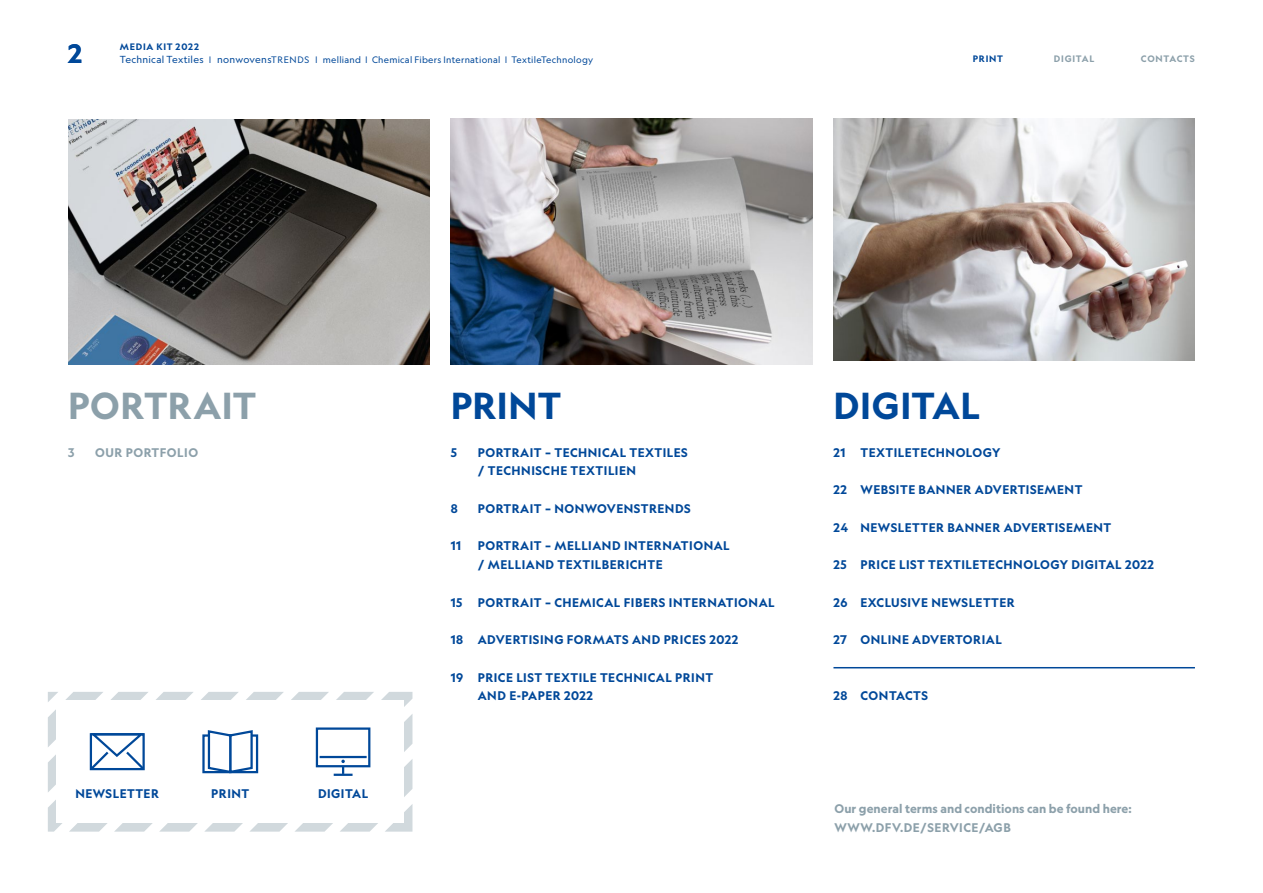
<style>
.page{position:relative;width:1263px;height:893px;background:#fff}
.page>*{position:absolute;margin:0;border:0;box-sizing:border-box;transform-origin:0 0}
.t1{font:700 36px "Geograph";letter-spacing:.015em;color:#004899}
.t2{font:700 36px "Geograph";letter-spacing:.015em;color:#8ca0aa}
.t3{font:700 25.5px "Geograph";color:#004899}
.t4{font:700 12px/18.8px "Geograph";letter-spacing:.045em;color:#004899}
.t5{font:700 12px/18.8px "Geograph";letter-spacing:.005em;color:#8ca0aa}
.t6{font:700 12px "Geograph";letter-spacing:.045em;color:#8ca0aa}
.t7{font:9px/13.5px "Geograph";letter-spacing:.03em;color:#004899}
.t8{font:700 9px "Geograph";letter-spacing:.085em;color:#8ca0aa}
.t9{font:700 9px "Geograph";letter-spacing:.08em;color:#004899}
.s1{font-weight:700}
.s2{font-size:9.75px}
</style>
<div class="page">
<img style="left:451px;top:118px;width:361px;height:247px">
<img style="left:833px;top:118px;width:362px;height:243px">
<hr style="left:833px;top:667px;width:362px;height:1px;background:#004899">
<svg style="left:48px;top:692px;width:364px;height:140px"></svg>
<img style="left:68px;top:119px;width:362px;height:246px">
<p class="t7" style="left:120px;top:39px;width:475px"><span class="s1">MEDIA KIT 2022<br></span><span class="s2">Technical Textiles</span> | <span class="s2">nonwovens</span>TRENDS | melliand | Chemical Fibers International | TextileTechnology</p>
<h2 class="t3" style="left:68px;top:37px;width:16px">2</h2>
<p class="t9" style="left:973px;top:53px;width:32px">PRINT</p>
<p class="t8" style="left:1054px;top:53px;width:42px">DIGITAL</p>
<p class="t8" style="left:1141px;top:53px;width:55px">CONTACTS</p>
<h1 class="t2" style="left:68px;top:382px;width:190px">PORTRAIT</h1>
<h1 class="t1" style="left:451px;top:382px;width:112px">PRINT</h1>
<h1 class="t1" style="left:833px;top:382px;width:148px">DIGITAL</h1>
<p class="t4" style="left:451px;top:443px;width:8px">5</p>
<p class="t4" style="left:478px;top:443px;width:212px">PORTRAIT – TECHNICAL TEXTILES / TECHNISCHE TEXTILIEN</p>
<p class="t4" style="left:451px;top:499px;width:8px">8</p>
<p class="t4" style="left:478px;top:499px;width:214px">PORTRAIT – NONWOVENSTRENDS</p>
<p class="t4" style="left:451px;top:536px;width:12px">11</p>
<p class="t4" style="left:478px;top:536px;width:253px">PORTRAIT – MELLIAND INTERNATIONAL / MELLIAND TEXTILBERICHTE</p>
<p class="t4" style="left:451px;top:593px;width:13px">15</p>
<p class="t4" style="left:478px;top:593px;width:298px">PORTRAIT – CHEMICAL FIBERS INTERNATIONAL</p>
<p class="t4" style="left:451px;top:630px;width:289px">18 ADVERTISING FORMATS AND PRICES 2022</p>
<p class="t4" style="left:478px;top:668px;width:237px;text-indent:-27px">19 PRICE LIST TEXTILE TECHNICAL PRINT<br>AND E-PAPER 2022</p>
<p class="t5" style="left:68px;top:443px;width:8px">3</p>
<p class="t6" style="left:95px;top:444px;width:105px">OUR PORTFOLIO</p>
<p class="t4" style="left:833px;top:443px;width:13px">21</p>
<p class="t4" style="left:860px;top:443px;width:141px">TEXTILETECHNOLOGY</p>
<p class="t4" style="left:833px;top:480px;width:250px">22 WEBSITE BANNER ADVERTISEMENT</p>
<p class="t4" style="left:833px;top:518px;width:279px">24 NEWSLETTER BANNER ADVERTISEMENT</p>
<p class="t4" style="left:833px;top:555px;width:322px">25 PRICE LIST TEXTILETECHNOLOGY DIGITAL 2022</p>
<p class="t4" style="left:833px;top:593px;width:183px">26 EXCLUSIVE NEWSLETTER</p>
<p class="t4" style="left:833px;top:630px;width:170px">27 ONLINE ADVERTORIAL</p>
<p class="t4" style="left:833px;top:686px;width:96px">28 CONTACTS</p>
<p class="t4" style="left:75px;top:784px;width:85px">NEWSLETTER</p>
<p class="t4" style="left:211px;top:784px;width:40px">PRINT</p>
<p class="t4" style="left:318px;top:784px;width:52px">DIGITAL</p>
<p class="t5" style="left:834px;top:799px;width:299px">Our general terms and conditions can be found here:<br>WWW.DFV.DE/SERVICE/AGB</p>
</div>
